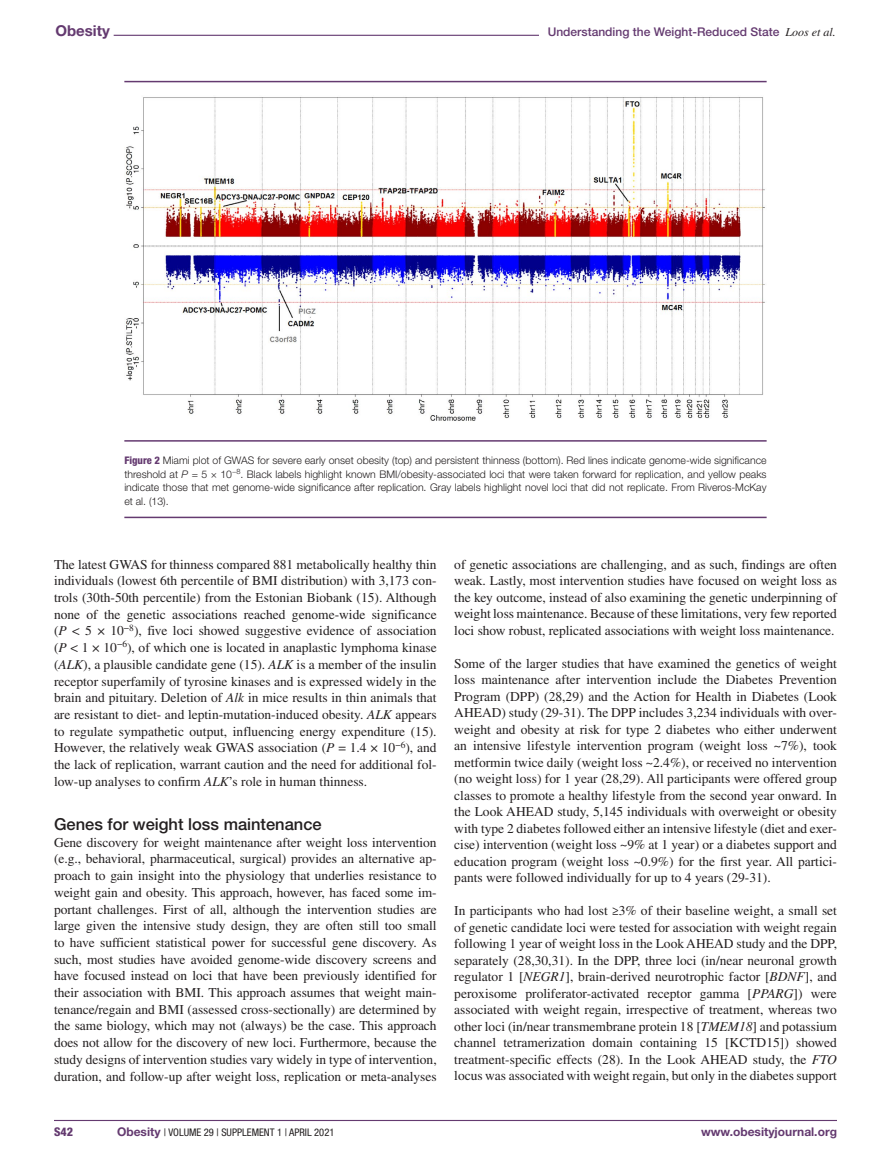
<style>
.page{position:relative;width:891px;height:1175px;background:#fff}
.page>*{position:absolute;margin:0;border:0;box-sizing:border-box;transform-origin:0 0}
.t1{font:500 16.5px "Helvetica Neue LT Std";color:#231f20}
.t2{font:700 15px "Helvetica Neue LT Std";color:#643a70}
.t3{font:13.5px/16.6px "Times LT Std";color:#231f20;text-align:justify}
.t4{font:500 12px "Helvetica Neue LT Std";color:#643a70}
.t5{font:700 12px "Helvetica Neue LT Std";color:#643a70}
.t6{font:800 condensed 12px "Helvetica Neue LT Std";color:#643a70}
.t7{font:300 10.5px/13.5px "Helvetica Neue LT Std";color:#231f20;text-align:justify}
.t8{font:condensed 10.5px "Helvetica Neue LT Std";color:#231f20}
.s1{font-family:"Times LT Std";font-weight:400;font-style:italic;color:#231f20}
.s2{font-weight:800;font-stretch:condensed;color:#643a70}
.s3{font-style:italic}
.s4{font-weight:700;font-stretch:normal;font-size:12px;color:#643a70}
</style>
<div class="page">
<hr style="left:54px;top:1119px;width:783px;height:2px;background:#643a70">
<hr style="left:114px;top:35px;width:625px;height:1px;background:#643a70">
<div style="left:539px;top:28px;width:297px;height:15px;background:#fff"></div>
<hr style="left:124px;top:440px;width:643px;height:1px;background:#643a70">
<hr style="left:124px;top:516px;width:643px;height:2px;background:#643a70">
<img style="left:126px;top:97px;width:639px;height:324px">
<hr style="left:124px;top:81px;width:643px;height:1px;background:#643a70">
<p class="t2" style="left:55px;top:21px;width:56px">Obesity</p>
<p class="t4" style="left:548px;top:25px;width:289px">Understanding the Weight-Reduced State <span class="s1">Loos et al.</span></p>
<p class="t7" style="left:124px;top:453px;width:644px"><span class="s2">Figure 2</span> Miami plot of GWAS for severe early onset obesity (top) and persistent thinness (bottom). Red lines indicate genome-wide significance threshold at <span class="s3">P</span> = 5 × 10<sup>−8</sup>. Black labels highlight known BMI/obesity-associated loci that were taken forward for replication, and yellow peaks indicate those that met genome-wide significance after replication. Gray labels highlight novel loci that did not replicate. From Riveros-McKay et al. (13).</p>
<p class="t3" style="left:54px;top:556px;width:384px">The latest GWAS for thinness compared 881 metabolically healthy thin individuals (lowest 6th percentile of BMI distribution) with 3,173 con&shy;trols (30th-50th percentile) from the Estonian Biobank (15). Although none of the genetic associations reached genome-wide significance (<span class="s3">P</span> &lt; 5 × 10<sup>−8</sup>), five loci showed suggestive evidence of association (<span class="s3">P</span> &lt; 1 × 10<sup>−6</sup>), of which one is located in anaplastic lymphoma kinase (<span class="s3">ALK</span>), a plausible candidate gene (15). <span class="s3">ALK</span> is a member of the insulin receptor superfamily of tyrosine kinases and is expressed widely in the brain and pituitary. Deletion of <span class="s3">Alk</span> in mice results in thin animals that are resistant to diet- and leptin-mutation-induced obesity. <span class="s3">ALK</span> appears to regulate sympathetic output, influencing energy expenditure (15).<br>However, the relatively weak GWAS association (<span class="s3">P</span> = 1.4 × 10<sup>−6</sup>), and the lack of replication, warrant caution and the need for additional fol&shy;low-up analyses to confirm <span class="s3">ALK</span>’s role in human thinness.</p>
<p class="t1" style="left:54px;top:814px;width:269px">Genes for weight loss maintenance</p>
<p class="t3" style="left:54px;top:834px;width:384px">Gene discovery for weight maintenance after weight loss intervention (e.g., behavioral, pharmaceutical, surgical) provides an alternative ap&shy;proach to gain insight into the physiology that underlies resistance to weight gain and obesity. This approach, however, has faced some im&shy;portant challenges. First of all, although the intervention studies are large given the intensive study design, they are often still too small to have sufficient statistical power for successful gene discovery. As such, most studies have avoided genome-wide discovery screens and have focused instead on loci that have been previously identified for their association with BMI. This approach assumes that weight main&shy;tenance/regain and BMI (assessed cross-sectionally) are determined by the same biology, which may not (always) be the case. This approach does not allow for the discovery of new loci. Furthermore, because the study designs of intervention studies vary widely in type of intervention, duration, and follow-up after weight loss, replication or meta-analyses</p>
<p class="t3" style="left:454px;top:556px;width:384px">of genetic associations are challenging, and as such, findings are often weak. Lastly, most intervention studies have focused on weight loss as the key outcome, instead of also examining the genetic underpinning of weight loss maintenance. Because of these limitations, very few reported loci show robust, replicated associations with weight loss maintenance.</p>
<p class="t3" style="left:454px;top:655px;width:384px">Some of the larger studies that have examined the genetics of weight loss maintenance after intervention include the Diabetes Prevention Program (DPP) (28,29) and the Action for Health in Diabetes (Look AHEAD) study (29-31). The DPP includes 3,234 individuals with over&shy;weight and obesity at risk for type 2 diabetes who either underwent an intensive lifestyle intervention program (weight loss ~7%), took metformin twice daily (weight loss ~2.4%), or received no intervention (no weight loss) for 1 year (28,29). All participants were offered group classes to promote a healthy lifestyle from the second year onward. In the Look AHEAD study, 5,145 individuals with overweight or obesity with type 2 diabetes followed either an intensive lifestyle (diet and exer&shy;cise) intervention (weight loss ~9% at 1 year) or a diabetes support and education program (weight loss ~0.9%) for the first year. All partici&shy;pants were followed individually for up to 4 years (29-31).</p>
<p class="t3" style="left:454px;top:902px;width:384px">In participants who had lost ≥3% of their baseline weight, a small set of genetic candidate loci were tested for association with weight regain following 1 year of weight loss in the Look AHEAD study and the DPP, separately (28,30,31). In the DPP, three loci (in/near neuronal growth regulator 1 [<span class="s3">NEGR1</span>], brain-derived neurotrophic factor [<span class="s3">BDNF</span>], and peroxisome proliferator-activated receptor gamma [<span class="s3">PPARG</span>]) were associated with weight regain, irrespective of treatment, whereas two other loci (in/near transmembrane protein 18 [<span class="s3">TMEM18</span>] and potassium channel tetramerization domain containing 15 [KCTD15]) showed treatment-specific effects (28). In the Look AHEAD study, the <span class="s3">FTO </span>locus was associated with weight regain, but only in the diabetes support</p>
<p class="t6" style="left:54px;top:1124px;width:20px">S42</p>
<p class="t8" style="left:117px;top:1126px;width:219px"><span class="s4">Obesity</span> | VOLUME 29 | SUPPLEMENT 1 | APRIL 2021</p>
<p class="t5" style="left:701px;top:1124px;width:137px">www.obesityjournal.org</p>
</div>
